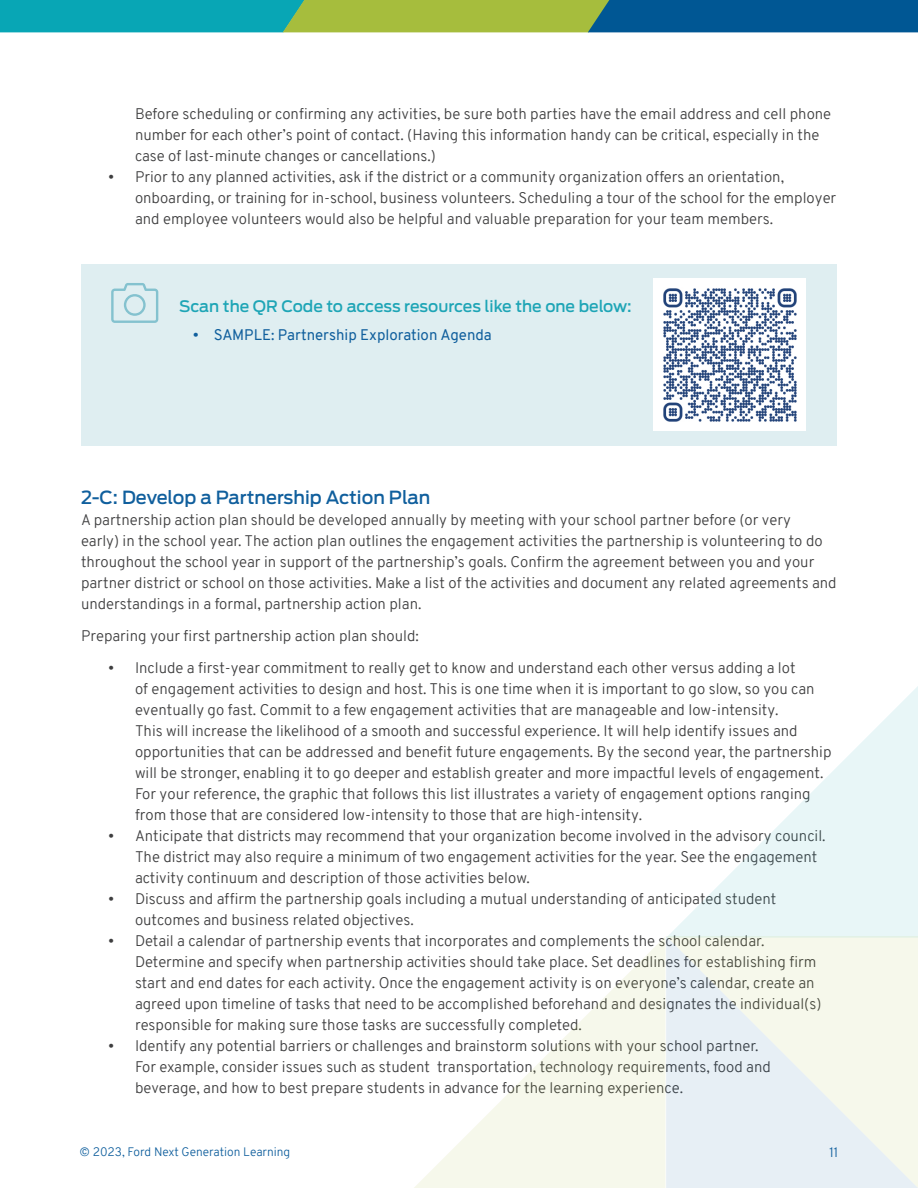
<style>
.page{position:relative;width:918px;height:1188px;background:#fff}
.page>*{position:absolute;margin:0;border:0;box-sizing:border-box;transform-origin:0 0}
.HEADER_II{font:500 18px "Antenna";color:#105f9d}
.HEADER_II-2{font:500 15.75px "Antenna";color:#1ea5b6}
.BODY_1{font:300 15px/21px "Overpass";color:#3e3e3f}
.t1{font:15px "Overpass";color:#105f9d}
.t2{font:300 13.5px "Overpass";color:#105f9d}
.t3{font:300 12px "Overpass";color:#105f9d}
</style>
<div class="page">
<svg style="left:0;top:0;width:918px;height:32px;background:#399281"></svg>
<div style="left:81px;top:265px;width:756px;height:181px;background:#dfeef1"></div>
<div style="left:653px;top:279px;width:153px;height:152px;background:#fff"></div>
<img style="left:663px;top:288px;width:134px;height:134px">
<svg style="left:111px;top:283px;width:47px;height:40px"></svg>
<svg style="left:668px;top:686px;width:250px;height:250px"></svg>
<svg style="left:414px;top:937px;width:251px;height:251px;fill:#f8f9ef"></svg>
<svg style="left:666px;top:936px;width:252px;height:252px;background:#eef3f0"></svg>
<p class="BODY_1" style="left:135px;top:104px;width:698px">Before scheduling or confirming any activities, be sure both parties have the email address and cell phone number for each other’s point of contact. (Having this information handy can be critical, especially in the case of last-minute changes or cancellations.)</p>
<p class="BODY_1" style="left:135px;top:167px;width:703px;text-indent:-27px">• Prior to any planned activities, ask if the district or a community organization offers an orientation, onboarding, or training for in-school, business volunteers. Scheduling a tour of the school for the employer and employee volunteers would also be helpful and valuable preparation for your team members.</p>
<p class="HEADER_II-2" style="left:179px;top:297px;width:454px">Scan the QR Code to access resources like the one below:</p>
<p class="t1" style="left:193px;top:324px;width:301px">• SAMPLE: Partnership Exploration Agenda</p>
<p class="HEADER_II" style="left:81px;top:487px;width:351px">2-C: Develop a Partnership Action Plan</p>
<p class="BODY_1" style="left:81px;top:509px;width:757px">A partnership action plan should be developed annually by meeting with your school partner before (or very<br>early) in the school year. The action plan outlines the engagement activities the partnership is volunteering to do throughout the school year in support of the partnership’s goals. Confirm the agreement between you and your partner district or school on those activities. Make a list of the activities and document any related agreements and understandings in a formal, partnership action plan.</p>
<p class="BODY_1" style="left:81px;top:625px;width:339px">Preparing your first partnership action plan should:</p>
<p class="BODY_1" style="left:135px;top:657px;width:698px;text-indent:-27px">• Include a first-year commitment to really get to know and understand each other versus adding a lot<br>of engagement activities to design and host. This is one time when it is important to go slow, so you can eventually go fast. Commit to a few engagement activities that are manageable and low-intensity.<br>This will increase the likelihood of a smooth and successful experience. It will help identify issues and opportunities that can be addressed and benefit future engagements. By the second year, the partnership will be stronger, enabling it to go deeper and establish greater and more impactful levels of engagement.<br>For your reference, the graphic that follows this list illustrates a variety of engagement options ranging from those that are considered low-intensity to those that are high-intensity.</p>
<p class="BODY_1" style="left:135px;top:825px;width:692px;text-indent:-27px">• Anticipate that districts may recommend that your organization become involved in the advisory council.<br>The district may also require a minimum of two engagement activities for the year. See the engagement activity continuum and description of those activities below.</p>
<p class="BODY_1" style="left:135px;top:888px;width:643px;text-indent:-27px">• Discuss and affirm the partnership goals including a mutual understanding of anticipated student outcomes and business related objectives.</p>
<p class="BODY_1" style="left:135px;top:930px;width:688px;text-indent:-27px">• Detail a calendar of partnership events that incorporates and complements the school calendar.<br>Determine and specify when partnership activities should take place. Set deadlines for establishing firm start and end dates for each activity. Once the engagement activity is on everyone’s calendar, create an agreed upon timeline of tasks that need to be accomplished beforehand and designates the individual(s) responsible for making sure those tasks are successfully completed.</p>
<p class="BODY_1" style="left:135px;top:1035px;width:637px;text-indent:-27px">• Identify any potential barriers or challenges and brainstorm solutions with your school partner.<br>For example, consider issues such as student transportation, technology requirements, food and beverage, and how to best prepare students in advance for the learning experience.</p>
<p class="t3" style="left:80px;top:1143px;width:212px">© 2023, Ford Next Generation Learning</p>
<p class="t2" style="left:829px;top:1143px;width:10px">11</p>
</div>
